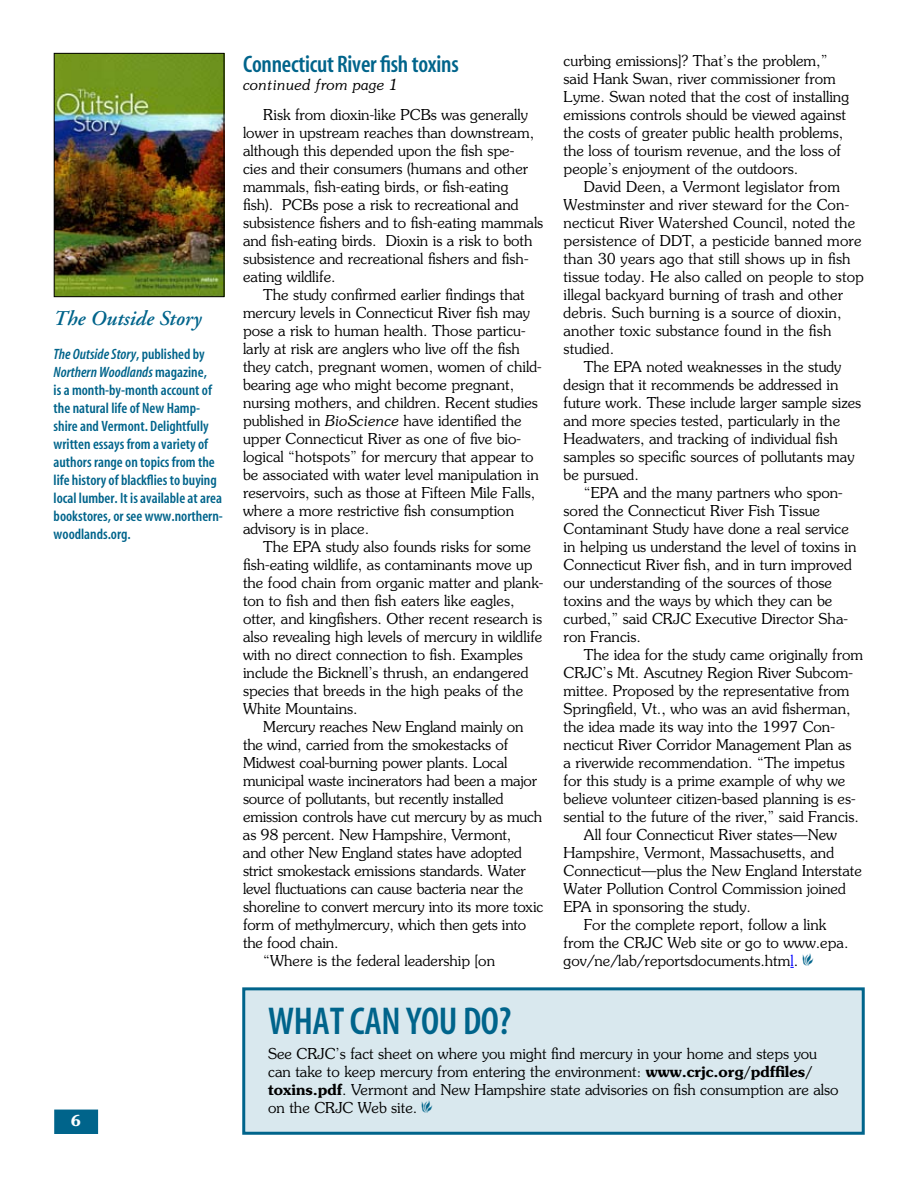
<style>
.page{position:relative;width:918px;height:1188px;background:#fff}
.page>*{position:absolute;margin:0;border:0;box-sizing:border-box;transform-origin:0 0}
.t1{font:39px "Myriad MM";letter-spacing:-.01em;color:#00648b}
.t2{font:24px "Myriad MM";letter-spacing:-.01em;color:#00648b}
.t3{font:italic 600 21px "Adobe Garamond";color:#00648b}
.t4{font:300 15px/18px "Souvenir";color:#000}
.t5{font:15px/18px "Myriad MM";color:#00648b}
.t6{font:italic 300 15px "Souvenir";color:#000}
.s1{font-style:italic}
.s2{color:#00f}
.s3{font-weight:600}
</style>
<div class="page">
<div style="left:55px;top:1110px;width:42px;height:23px;background:#00648b"></div>
<div style="left:54px;top:1110px;width:44px;height:24px;border:2px solid #00648b"></div>
<div style="left:244px;top:989px;width:619px;height:144px;background:#d9e8ee"></div>
<div style="left:242px;top:987px;width:623px;height:148px;border:3px solid #00648b"></div>
<img style="left:56px;top:55px;width:166px;height:240px">
<div style="left:54px;top:53px;width:170px;height:244px;border:1px solid #000"></div>
<h3 class="t3" style="left:54px;top:306px;width:149px">The Outside Story</h3>
<p class="t5" style="left:54px;top:346px;width:171px"><span class="s1">The Outside Story</span>, published by<br><span class="s1">Northern Woodlands</span> magazine,<br>is a month-by-month account of the natural life of New Hamp&shy;shire and Vermont. Delightfully written essays from a variety of authors range on topics from the life history of blackflies to buying local lumber. It is available at area bookstores, or see www.northern&shy;woodlands.org.</p>
<h2 class="t2" style="left:243px;top:52px;width:217px">Connecticut River fish toxins</h2>
<p class="t6" style="left:243px;top:76px;width:156px">continued from page 1</p>
<p class="t4" style="left:243px;top:106px;width:302px;text-indent:20px">Risk from dioxin-like PCBs was generally lower in upstream reaches than downstream, although this depended upon the fish spe-<br>cies and their consumers (humans and other mammals, fish-eating birds, or fish-eating<br>fish). PCBs pose a risk to recreational and subsistence fishers and to fish-eating mammals and fish-eating birds. Dioxin is a risk to both subsistence and recreational fishers and fish&shy;eating wildlife.</p>
<p class="t4" style="left:243px;top:286px;width:300px;text-indent:20px">The study confirmed earlier findings that mercury levels in Connecticut River fish may pose a risk to human health. Those particu&shy;larly at risk are anglers who live off the fish they catch, pregnant women, women of child&shy;bearing age who might become pregnant, nursing mothers, and children. Recent studies published in <span class="s1">BioScience</span> have identified the upper Connecticut River as one of five bio&shy;logical “hotspots” for mercury that appear to be associated with water level manipulation in reservoirs, such as those at Fifteen Mile Falls, where a more restrictive fish consumption advisory is in place.</p>
<p class="t4" style="left:243px;top:538px;width:302px;text-indent:20px">The EPA study also founds risks for some fish-eating wildlife, as contaminants move up the food chain from organic matter and plank&shy;ton to fish and then fish eaters like eagles, otter, and kingfishers. Other recent research is also revealing high levels of mercury in wildlife with no direct connection to fish. Examples include the Bicknell’s thrush, an endangered species that breeds in the high peaks of the White Mountains.</p>
<p class="t4" style="left:263px;top:718px;width:262px">Mercury reaches New England mainly on</p>
<p class="t4" style="left:243px;top:736px;width:267px">the wind, carried from the smokestacks of</p>
<p class="t4" style="left:243px;top:754px;width:266px">Midwest coal-burning power plants. Local</p>
<p class="t4" style="left:243px;top:772px;width:296px">municipal waste incinerators had been a major</p>
<p class="t4" style="left:243px;top:790px;width:262px">source of pollutants, but recently installed</p>
<p class="t4" style="left:243px;top:808px;width:301px">emission controls have cut mercury by as much</p>
<p class="t4" style="left:243px;top:826px;width:270px">as 98 percent. New Hampshire, Vermont,</p>
<p class="t4" style="left:243px;top:844px;width:280px">and other New England states have adopted</p>
<p class="t4" style="left:243px;top:862px;width:285px">strict smokestack emissions standards. Water</p>
<p class="t4" style="left:243px;top:880px;width:282px">level fluctuations can cause bacteria near the</p>
<p class="t4" style="left:243px;top:898px;width:302px">shoreline to convert mercury into its more toxic</p>
<p class="t4" style="left:243px;top:916px;width:285px">form of methylmercury, which then gets into</p>
<p class="t4" style="left:243px;top:934px;width:97px">the food chain.</p>
<p class="t4" style="left:263px;top:952px;width:233px">“Where is the federal leadership [on</p>
<p class="t4" style="left:564px;top:52px;width:287px">curbing emissions]? That’s the problem,” said Hank Swan, river commissioner from Lyme. Swan noted that the cost of installing emissions controls should be viewed against the costs of greater public health problems, the loss of tourism revenue, and the loss of people’s enjoyment of the outdoors.</p>
<p class="t4" style="left:564px;top:178px;width:302px;text-indent:20px">David Deen, a Vermont legislator from Westminster and river steward for the Con&shy;necticut River Watershed Council, noted the persistence of DDT, a pesticide banned more than 30 years ago that still shows up in fish tissue today. He also called on people to stop illegal backyard burning of trash and other debris. Such burning is a source of dioxin, another toxic substance found in the fish studied.</p>
<p class="t4" style="left:564px;top:358px;width:299px;text-indent:20px">The EPA noted weaknesses in the study design that it recommends be addressed in future work. These include larger sample sizes and more species tested, particularly in the Headwaters, and tracking of individual fish samples so specific sources of pollutants may be pursued.</p>
<p class="t4" style="left:564px;top:484px;width:294px;text-indent:20px">“EPA and the many partners who spon&shy;sored the Connecticut River Fish Tissue Contaminant Study have done a real service in helping us understand the level of toxins in Connecticut River fish, and in turn improved our understanding of the sources of those toxins and the ways by which they can be curbed,” said CRJC Executive Director Sha&shy;ron Francis.</p>
<p class="t4" style="left:584px;top:646px;width:281px">The idea for the study came originally from</p>
<p class="t4" style="left:564px;top:664px;width:291px">CRJC’s Mt. Ascutney Region River Subcom-</p>
<p class="t4" style="left:564px;top:682px;width:287px">mittee. Proposed by the representative from</p>
<p class="t4" style="left:564px;top:700px;width:288px">Springfield, Vt., who was an avid fisherman,</p>
<p class="t4" style="left:564px;top:718px;width:273px">the idea made its way into the 1997 Con-</p>
<p class="t4" style="left:564px;top:736px;width:289px">necticut River Corridor Management Plan as</p>
<p class="t4" style="left:564px;top:754px;width:283px">a riverwide recommendation. “The impetus</p>
<p class="t4" style="left:564px;top:772px;width:283px">for this study is a prime example of why we</p>
<p class="t4" style="left:564px;top:790px;width:293px">believe volunteer citizen-based planning is es-</p>
<p class="t4" style="left:564px;top:808px;width:297px">sential to the future of the river,” said Francis.</p>
<p class="t4" style="left:584px;top:826px;width:255px">All four Connecticut River states—New</p>
<p class="t4" style="left:564px;top:844px;width:272px">Hampshire, Vermont, Massachusetts, and</p>
<p class="t4" style="left:564px;top:862px;width:300px">Connecticut—plus the New England Interstate</p>
<p class="t4" style="left:564px;top:880px;width:284px">Water Pollution Control Commission joined</p>
<p class="t4" style="left:564px;top:898px;width:189px">EPA in sponsoring the study.</p>
<p class="t4" style="left:584px;top:916px;width:244px">For the complete report, follow a link</p>
<p class="t4" style="left:564px;top:934px;width:286px">from the CRJC Web site or go to www.epa.</p>
<p class="t4" style="left:564px;top:952px;width:236px">gov/ne/lab/reportsdocuments.htm<span class="s2">l</span>.</p>
<h1 class="t1" style="left:268px;top:1002px;width:245px">What can you do?</h1>
<p class="t4" style="left:268px;top:1044px;width:572px">See CRJC’s fact sheet on where you might find mercury in your home and steps you can take to keep mercury from entering the environment: <span class="s3">www.crjc.org/pdffiles/ toxins.pdf</span>. Vermont and New Hampshire state advisories on fish consumption are also on the CRJC Web site.</p>
</div>
